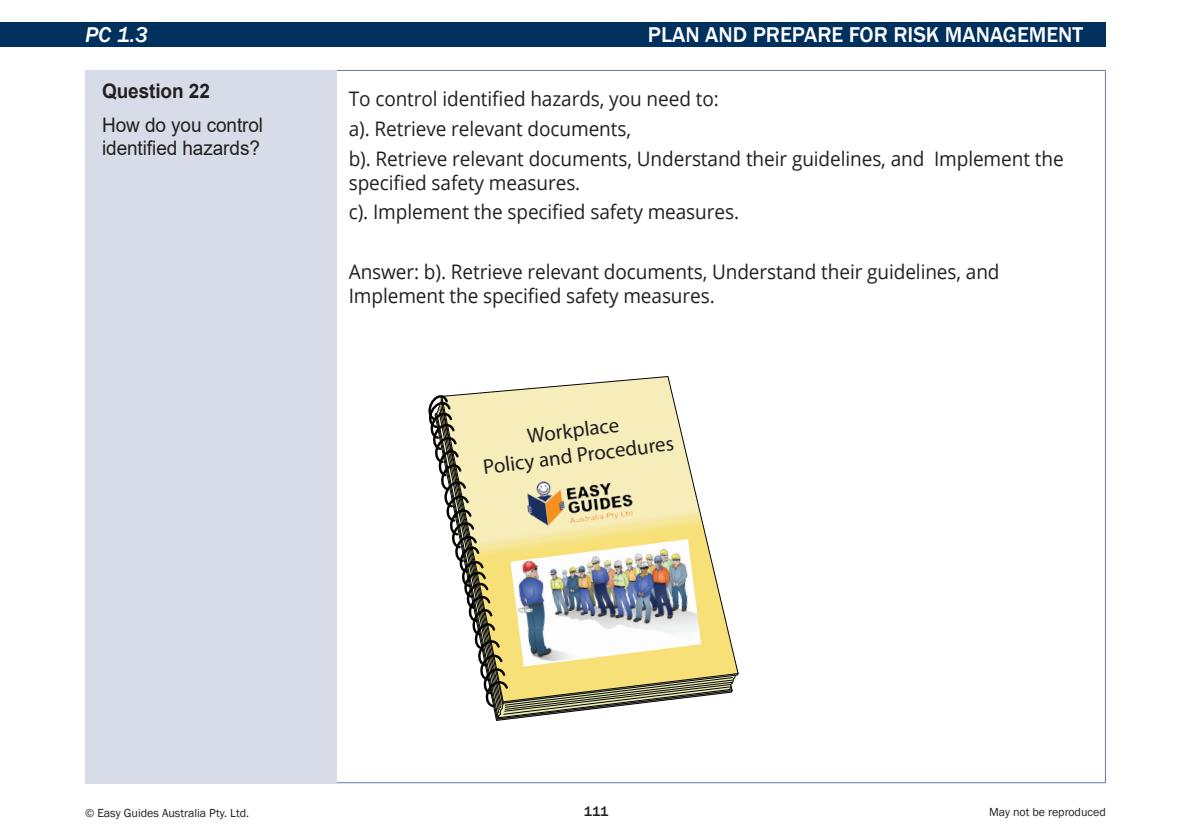
<style>
.page{position:relative;width:1191px;height:840px;background:#fff}
.page>*{position:absolute;margin:0;border:0;box-sizing:border-box;transform-origin:0 0}
.t1{font:500 22px "Franklin Gothic";color:#fff}
.Performance_criteria{font:italic 500 22px "Franklin Gothic";color:#fff}
.t2{font:21px/25.2px "Myriad Pro";color:#231f20;text-align:center}
.Body_Bullets{font:20px/24px "Open Sans";letter-spacing:-.005em;color:#231f20;scale:.95 1}
.Body_Copy{font:20px/22.8px "Arial";letter-spacing:-.005em;color:#231f20;scale:.95 1}
.Body_Copy-2{font:700 20px "Arial";letter-spacing:-.005em;color:#231f20;scale:.95 1}
.t3{font:500 14px "Franklin Gothic";color:#231f20}
.t4{font:12px "Franklin Gothic";color:#231f20}
</style>
<div class="page">
<div style="left:0;top:23px;width:1106px;height:24px;background:#00305e"></div>
<hr style="left:336px;top:70px;width:770px;height:1px;background:#67799f">
<hr style="left:1105px;top:71px;width:1px;height:710px;background:#67799f">
<hr style="left:336px;top:781px;width:770px;height:1px;background:#67799f">
<div style="left:85px;top:70px;width:252px;height:712px;background:#d7dce8"></div>
<svg style="left:464px;top:376px;width:274px;height:302px"></svg>
<svg style="left:428px;top:394px;width:307px;height:326px"></svg>
<img style="left:510px;top:539px;width:191px;height:127px">
<img style="left:519px;top:464px;width:121px;height:72px">
<p class="Performance_criteria" style="left:85px;top:22px;width:64px">PC 1.3</p>
<p class="Body_Copy-2" style="left:102px;top:77px;width:115px">Question 22</p>
<p class="Body_Copy" style="left:102px;top:114px;width:171px">How do you control identified hazards?</p>
<p class="t1" style="left:648px;top:21px;width:437px">PLAN AND PREPARE FOR RISK MANAGEMENT</p>
<p class="Body_Bullets" style="left:349px;top:86px;width:391px">To control identified hazards, you need to:</p>
<p class="Body_Bullets" style="left:349px;top:116px;width:299px">a). Retrieve relevant documents,</p>
<p class="Body_Bullets" style="left:349px;top:146px;width:754px">b). Retrieve relevant documents, Understand their guidelines, and Implement the specified safety measures.</p>
<p class="Body_Bullets" style="left:349px;top:199px;width:412px">c). Implement the specified safety measures.</p>
<p class="Body_Bullets" style="left:349px;top:259px;width:686px">Answer: b). Retrieve relevant documents, Understand their guidelines, and<br>Implement the specified safety measures.</p>
<p class="t2" style="left:478px;top:428px;width:194px;rotate:-7deg">Workplace<br>Policy and Procedures</p>
<p class="t4" style="left:85px;top:805px;width:166px">© Easy Guides Australia Pty. Ltd.</p>
<p class="t3" style="left:584px;top:802px;width:26px">111</p>
<p class="t4" style="left:989px;top:804px;width:118px">May not be reproduced</p>
</div>
